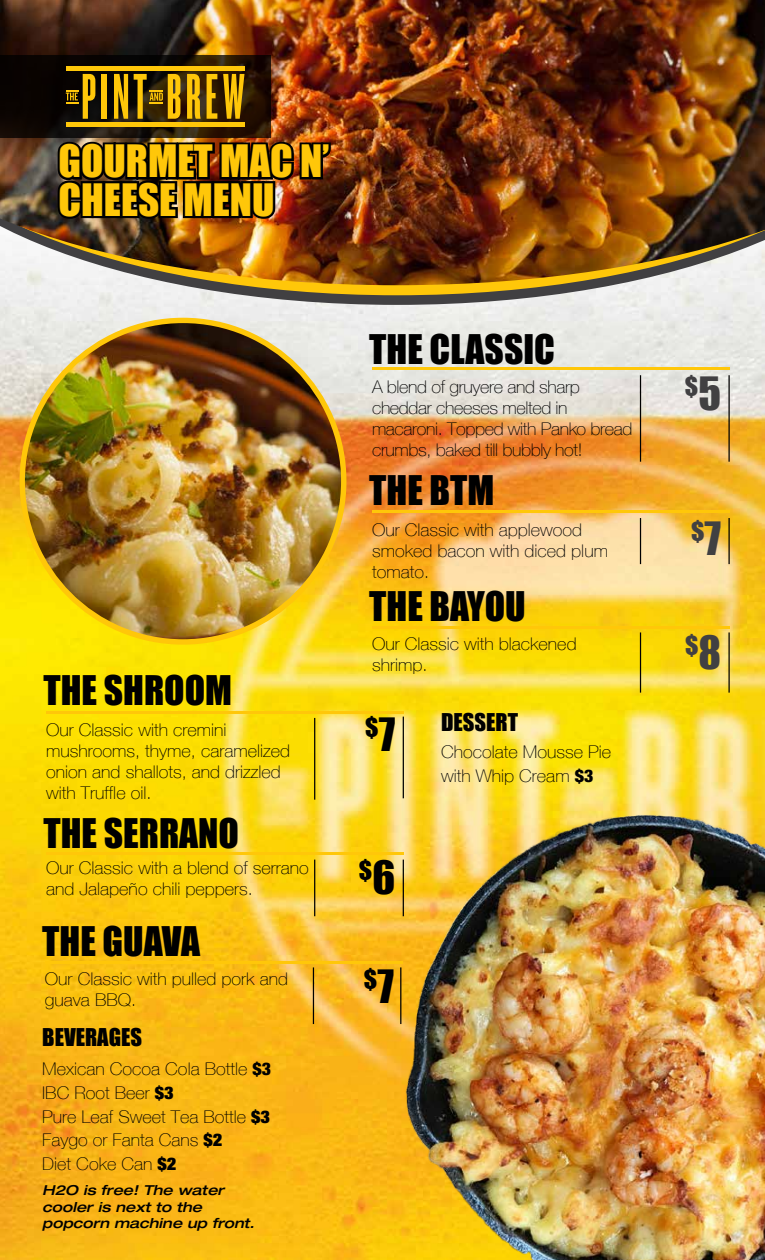
<style>
.page{position:relative;width:765px;height:1260px;background:#fff}
.page>*{position:absolute;margin:0;border:0;box-sizing:border-box;transform-origin:0 0}
.t1{font:41px/38.6px "Impact";color:#ffc709}
.t2{font:37.5px "Impact";color:#000}
.t3{font:24.62px "Impact";color:#414042}
.t4{font:24.62px "Impact";color:#000}
.t5{font:22.5px "Impact";color:#000}
.t6{font:100 17.5px/21px "Helve Nue";color:#000}
.t7{font:100 17.5px/21px "Helve Nue";letter-spacing:-.02em;color:#000}
.t8{font:italic 500 expanded 13.75px/16.5px "Helvetica Neue LT Std";color:#000}
.s1{font-family:"Helvetica Neue LT Std";font-weight:900;font-stretch:condensed}
.s2{font-size:42.12px}
</style>
<div class="page">
<img style="left:0;top:305px;width:765px;height:955px">
<svg style="left:0;top:295px;width:765px;height:10px;fill:#ecedec"></svg>
<svg style="left:0;top:285px;width:765px;height:10px"></svg>
<img style="left:0;top:0;width:765px;height:285px">
<img style="left:22px;top:320px;width:322px;height:322px;border-radius:161px">
<hr style="left:372px;top:368px;width:358px;height:2px;background:#ffc709">
<hr style="left:372px;top:511px;width:358px;height:2px;background:#ffc709">
<hr style="left:372px;top:627px;width:358px;height:2px;background:#ffc709">
<hr style="left:46px;top:711px;width:358px;height:3px;background:#ffc709">
<hr style="left:46px;top:852px;width:358px;height:3px;background:#ffc709">
<hr style="left:45px;top:961px;width:358px;height:3px;background:#ffc709">
<hr style="left:640px;top:375px;width:1px;height:87px;background:#000">
<hr style="left:640px;top:518px;width:1px;height:46px;background:#000">
<hr style="left:640px;top:632px;width:1px;height:61px;background:#000">
<hr style="left:314px;top:718px;width:1px;height:82px;background:#000">
<hr style="left:728px;top:375px;width:2px;height:87px;background:#000">
<hr style="left:728px;top:518px;width:2px;height:46px;background:#000">
<hr style="left:728px;top:632px;width:2px;height:61px;background:#000">
<hr style="left:403px;top:717px;width:1px;height:81px;background:#000">
<svg style="left:0;top:55px;width:271px;height:82px;background:#140b02"></svg>
<img style="left:54px;top:74px;width:280px;height:158px">
<hr style="left:66px;top:66px;width:178px;height:4px;background:#ffc709">
<div style="left:66px;top:122px;width:178px;height:5px;background:#ffc709"></div>
<img style="left:298px;top:798px;width:467px;height:462px">
<h1 class="t1" style="left:58px;top:141px;width:272px">GOURMET MAC N’<br>CHEESE MENU</h1>
<h2 class="t2" style="left:44px;top:661px;width:190px">THE SHROOM</h2>
<p class="t6" style="left:46px;top:718px;width:245px">Our Classic with cremini mushrooms, thyme, caramelized onion and shallots, and drizzled with Truffle oil.</p>
<h2 class="t2" style="left:44px;top:804px;width:197px">THE SERRANO</h2>
<p class="t6" style="left:46px;top:856px;width:264px">Our Classic with a blend of serrano and Jalapeño chili peppers.</p>
<h2 class="t2" style="left:42px;top:912px;width:159px">THE GUAVA</h2>
<p class="t6" style="left:45px;top:968px;width:245px">Our Classic with pulled pork and guava BBQ.</p>
<p class="t5" style="left:42px;top:1019px;width:101px">BEVERAGES</p>
<p class="t6" style="left:42px;top:1057px;width:230px;line-height:23.8px">Mexican Cocoa Cola Bottle <span class="s1">$3<br></span>IBC Root Beer <span class="s1">$3<br></span>Pure Leaf Sweet Tea Bottle <span class="s1">$3<br></span>Faygo or Fanta Cans <span class="s1">$2<br></span>Diet Coke Can <span class="s1">$2</span></p>
<p class="t8" style="left:42px;top:1182px;width:214px">H2O is free! The water cooler is next to the popcorn machine up front.</p>
<h2 class="t2" style="left:369px;top:320px;width:187px">THE CLASSIC</h2>
<p class="t7" style="left:372px;top:376px;width:262px">A blend of gruyere and sharp cheddar cheeses melted in macaroni. Topped with Panko bread crumbs, baked till bubbly hot!</p>
<h2 class="t2" style="left:369px;top:461px;width:127px">THE BTM</h2>
<p class="t6" style="left:372px;top:518px;width:238px">Our Classic with applewood smoked bacon with diced plum tomato.</p>
<h2 class="t2" style="left:369px;top:577px;width:158px">THE BAYOU</h2>
<p class="t6" style="left:372px;top:633px;width:206px">Our Classic with blackened shrimp.</p>
<h3 class="t4" style="left:365px;top:708px;width:31px">$<span class="s2">7</span></h3>
<h3 class="t4" style="left:359px;top:851px;width:38px">$<span class="s2">6</span></h3>
<h3 class="t4" style="left:364px;top:960px;width:31px">$<span class="s2">7</span></h3>
<p class="t5" style="left:441px;top:705px;width:78px">DESSERT</p>
<p class="t6" style="left:441px;top:740px;width:172px;line-height:23.8px">Chocolate Mousse Pie with Whip Cream <span class="s1">$3</span></p>
<h3 class="t3" style="left:685px;top:367px;width:38px">$<span class="s2">5</span></h3>
<h3 class="t3" style="left:691px;top:512px;width:31px">$<span class="s2">7</span></h3>
<h3 class="t3" style="left:685px;top:627px;width:37px">$<span class="s2">8</span></h3>
</div>
